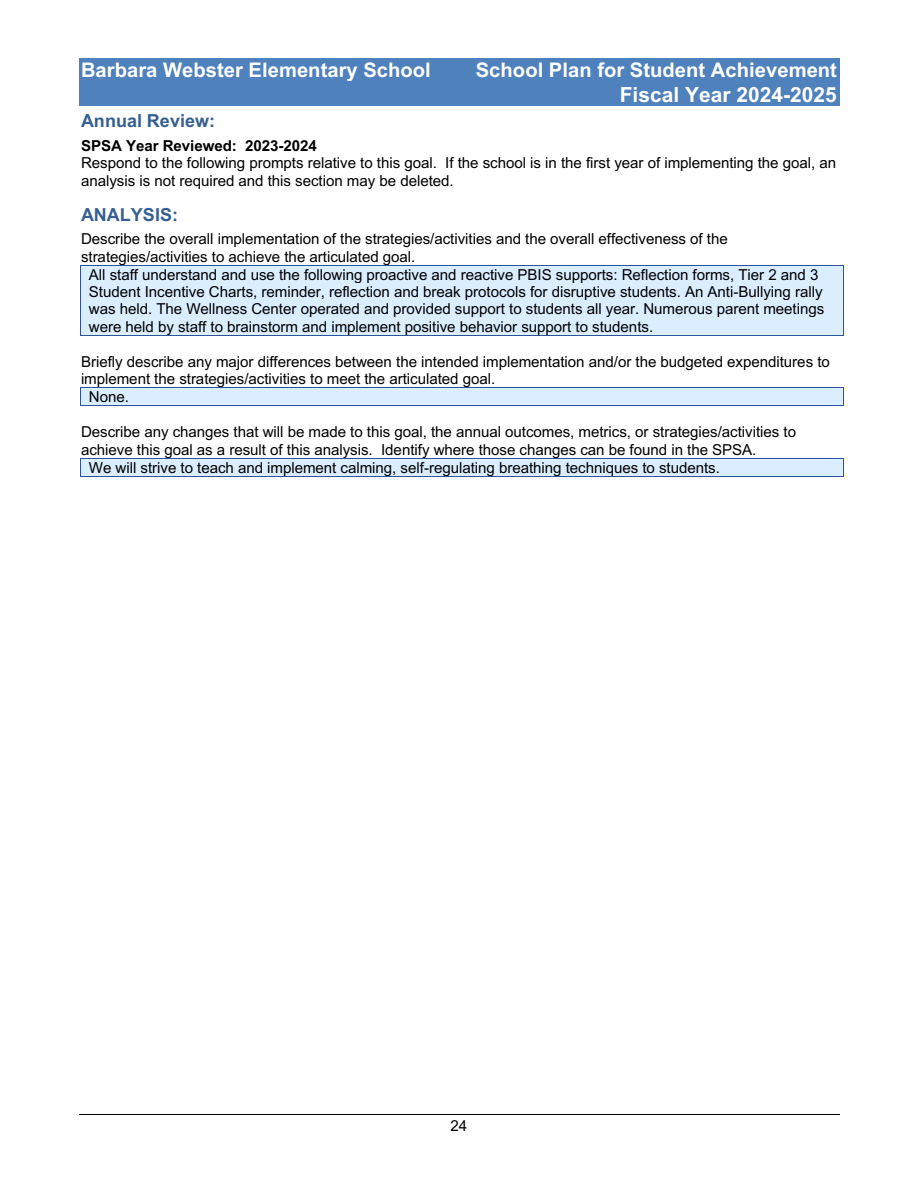
<style>
.page{position:relative;width:918px;height:1188px;background:#fff}
.page>*{position:absolute;margin:0;border:0;box-sizing:border-box;transform-origin:0 0}
.t1{font:700 20.85px "Arial";letter-spacing:.005em;color:#fff}
.t2{font:700 20.1px "Arial";letter-spacing:.005em;color:#fff}
.t3{font:700 18px "Arial";color:#365f91}
.t4{font:15.15px/17.2px "Arial";letter-spacing:-.005em;color:#000}
.t5{font:700 15.15px "Arial";letter-spacing:-.005em;color:#000}
</style>
<div class="page">
<div style="left:79px;top:58px;width:760px;height:24px;background:#4f81bd"></div>
<div style="left:79px;top:82px;width:760px;height:24px;background:#4f81bd"></div>
<hr style="left:79px;top:1115px;width:760px;height:1px;background:#000">
<div style="left:89px;top:266px;width:747px;height:17px;background:#daeeff"></div>
<div style="left:89px;top:283px;width:747px;height:17px;background:#daeeff"></div>
<div style="left:89px;top:300px;width:747px;height:18px;background:#daeeff"></div>
<div style="left:89px;top:318px;width:747px;height:17px;background:#daeeff"></div>
<hr style="left:81px;top:265px;width:762px;height:1px;background:#2f5496">
<hr style="left:81px;top:266px;width:1px;height:69px;background:#2f5496">
<hr style="left:81px;top:335px;width:762px;height:1px;background:#2f5496">
<hr style="left:843px;top:266px;width:1px;height:69px;background:#2f5496">
<div style="left:89px;top:388px;width:747px;height:17px;background:#daeeff"></div>
<hr style="left:81px;top:387px;width:762px;height:1px;background:#2f5496">
<svg style="left:81px;top:388px;width:1px;height:17px"></svg>
<hr style="left:81px;top:405px;width:762px;height:1px;background:#2f5496">
<svg style="left:843px;top:387px;width:1px;height:19px"></svg>
<div style="left:89px;top:459px;width:747px;height:17px;background:#daeeff"></div>
<hr style="left:81px;top:458px;width:762px;height:1px;background:#2f5496">
<svg style="left:81px;top:459px;width:1px;height:17px"></svg>
<hr style="left:81px;top:476px;width:762px;height:1px;background:#2f5496">
<svg style="left:843px;top:458px;width:1px;height:19px"></svg>
<h2 class="t2" style="left:81px;top:59px;width:351px">Barbara Webster Elementary School</h2>
<h2 class="t2" style="left:476px;top:59px;width:363px">School Plan for Student Achievement</h2>
<h1 class="t1" style="left:620px;top:83px;width:219px">Fiscal Year 2024-2025</h1>
<p class="t3" style="left:81px;top:111px;width:136px">Annual Review:</p>
<p class="t5" style="left:81px;top:137px;width:238px">SPSA Year Reviewed: 2023-2024</p>
<p class="t4" style="left:81px;top:155px;width:757px">Respond to the following prompts relative to this goal. If the school is in the first year of implementing the goal, an analysis is not required and this section may be deleted.</p>
<p class="t3" style="left:81px;top:205px;width:99px">ANALYSIS:</p>
<p class="t4" style="left:81px;top:231px;width:648px">Describe the overall implementation of the strategies/activities and the overall effectiveness of the</p>
<p class="t4" style="left:81px;top:248px;width:336px">strategies/activities to achieve the articulated goal.</p>
<p class="t4" style="left:89px;top:266px;width:731px">All staff understand and use the following proactive and reactive PBIS supports: Reflection forms, Tier 2 and 3</p>
<p class="t4" style="left:89px;top:283px;width:735px">Student Incentive Charts, reminder, reflection and break protocols for disruptive students. An Anti-Bullying rally</p>
<p class="t4" style="left:89px;top:300px;width:737px">was held. The Wellness Center operated and provided support to students all year. Numerous parent meetings</p>
<p class="t4" style="left:89px;top:318px;width:566px">were held by staff to brainstorm and implement positive behavior support to students.</p>
<p class="t4" style="left:81px;top:353px;width:750px">Briefly describe any major differences between the intended implementation and/or the budgeted expenditures to</p>
<p class="t4" style="left:81px;top:370px;width:416px">implement the strategies/activities to meet the articulated goal.</p>
<p class="t4" style="left:89px;top:388px;width:42px">None.</p>
<p class="t4" style="left:81px;top:424px;width:717px">Describe any changes that will be made to this goal, the annual outcomes, metrics, or strategies/activities to</p>
<p class="t4" style="left:81px;top:441px;width:677px">achieve this goal as a result of this analysis. Identify where those changes can be found in the SPSA.</p>
<p class="t4" style="left:89px;top:459px;width:633px">We will strive to teach and implement calming, self-regulating breathing techniques to students.</p>
<p class="t4" style="left:451px;top:1117px;width:18px">24</p>
</div>
